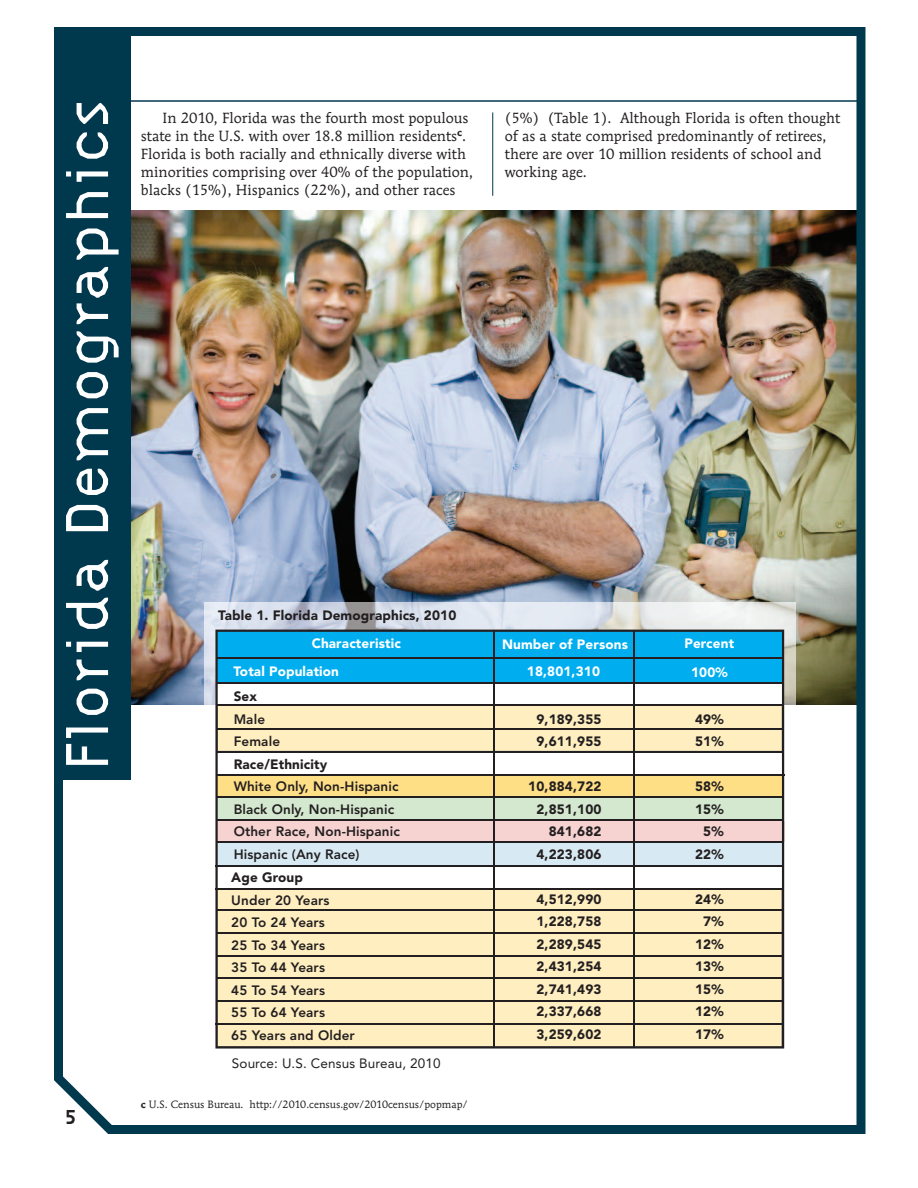
<style>
.page{position:relative;width:918px;height:1188px;background:#fff}
.page>*{position:absolute;margin:0;border:0;box-sizing:border-box;transform-origin:0 0}
.t1{font:300 63px "Citizen";color:#fff}
.t2{font:700 21px "Citizen";color:#231f20}
.t3{font:14.7px/18px "Mendoza Roman Std";color:#231f20}
.t4{font:900 13.5px/22.5px "Avenir LT Std";letter-spacing:.01em;color:#231f20;text-align:right}
.t5{font:800 13.5px/22.5px "Avenir LT Std";letter-spacing:.01em;color:#231f20}
.t6{font:900 13.5px "Avenir LT Std";letter-spacing:.01em;color:#fff}
.t7{font:13.5px "Avenir LT Std";letter-spacing:.01em;color:#231f20}
.t8{font:10.5px "Mendoza Roman Std";color:#231f20}
.s1{font-weight:700}
</style>
<div class="page">
<img style="left:54px;top:27px;width:812px;height:1107px">
<h1 class="t1" style="left:50px;top:771px;width:673px;rotate:-90deg">Florida Demographics</h1>
<h2 class="t2" style="left:65px;top:1105px;width:12px">5</h2>
<p class="t3" style="left:141px;top:110px;width:334px;text-indent:22px">In 2010, Florida was the fourth most populous state in the U.S. with over 18.8 million residents<sup>c</sup>.<br>Florida is both racially and ethnically diverse with minorities comprising over 40% of the population, blacks (15%), Hispanics (22%), and other races</p>
<p class="t3" style="left:505px;top:110px;width:337px">(5%) (Table 1). Although Florida is often thought of as a state comprised predominantly of retirees, there are over 10 million residents of school and working age.</p>
<p class="t4" style="left:218px;top:606px;width:240px">Table 1. Florida Demographics, 2010</p>
<p class="t6" style="left:312px;top:638px;width:91px">Characteristic</p>
<p class="t6" style="left:502px;top:638px;width:127px">Number of Persons</p>
<p class="t6" style="left:684px;top:638px;width:51px">Percent</p>
<p class="t6" style="left:234px;top:666px;width:107px">Total Population</p>
<p class="t6" style="left:527px;top:666px;width:75px">18,801,310</p>
<p class="t4" style="left:234px;top:686px;width:25px">Sex</p>
<p class="t5" style="left:234px;top:709px;width:48px">Male<br>Female</p>
<p class="t4" style="left:234px;top:754px;width:95px">Race/Ethnicity</p>
<p class="t5" style="left:234px;top:776px;width:168px">White Only, Non-Hispanic<br>Black Only, Non-Hispanic<br>Other Race, Non-Hispanic<br>Hispanic (Any Race)</p>
<p class="t4" style="left:231px;top:867px;width:73px">Age Group</p>
<p class="t5" style="left:231px;top:890px;width:125px">Under 20 Years<br>20 To 24 Years<br>25 To 34 Years<br>35 To 44 Years<br>45 To 54 Years<br>55 To 64 Years<br>65 Years and Older</p>
<p class="t6" style="left:691px;top:667px;width:38px">100%</p>
<p class="t4" style="left:695px;top:709px;width:30px;text-align:left">49%<br>51%</p>
<p class="t4" style="left:695px;top:776px;width:30px">58%<br>15%<br>5%<br>22%</p>
<p class="t4" style="left:695px;top:889px;width:30px">24%<br>7%<br>12%<br>13%<br>15%<br>12%<br>17%</p>
<p class="t4" style="left:536px;top:709px;width:67px;text-align:left">9,189,355<br>9,611,955</p>
<p class="t4" style="left:528px;top:776px;width:75px">10,884,722<br>2,851,100<br>841,682<br>4,223,806</p>
<p class="t4" style="left:536px;top:889px;width:67px;text-align:justify">4,512,990<br>1,228,758<br>2,289,545<br>2,431,254<br>2,741,493<br>2,337,668<br>3,259,602</p>
<p class="t7" style="left:232px;top:1058px;width:210px">Source: U.S. Census Bureau, 2010</p>
<p class="t8" style="left:141px;top:1100px;width:328px"><span class="s1">c</span> U.S. Census Bureau. http://2010.census.gov/2010census/popmap/</p>
</div>
